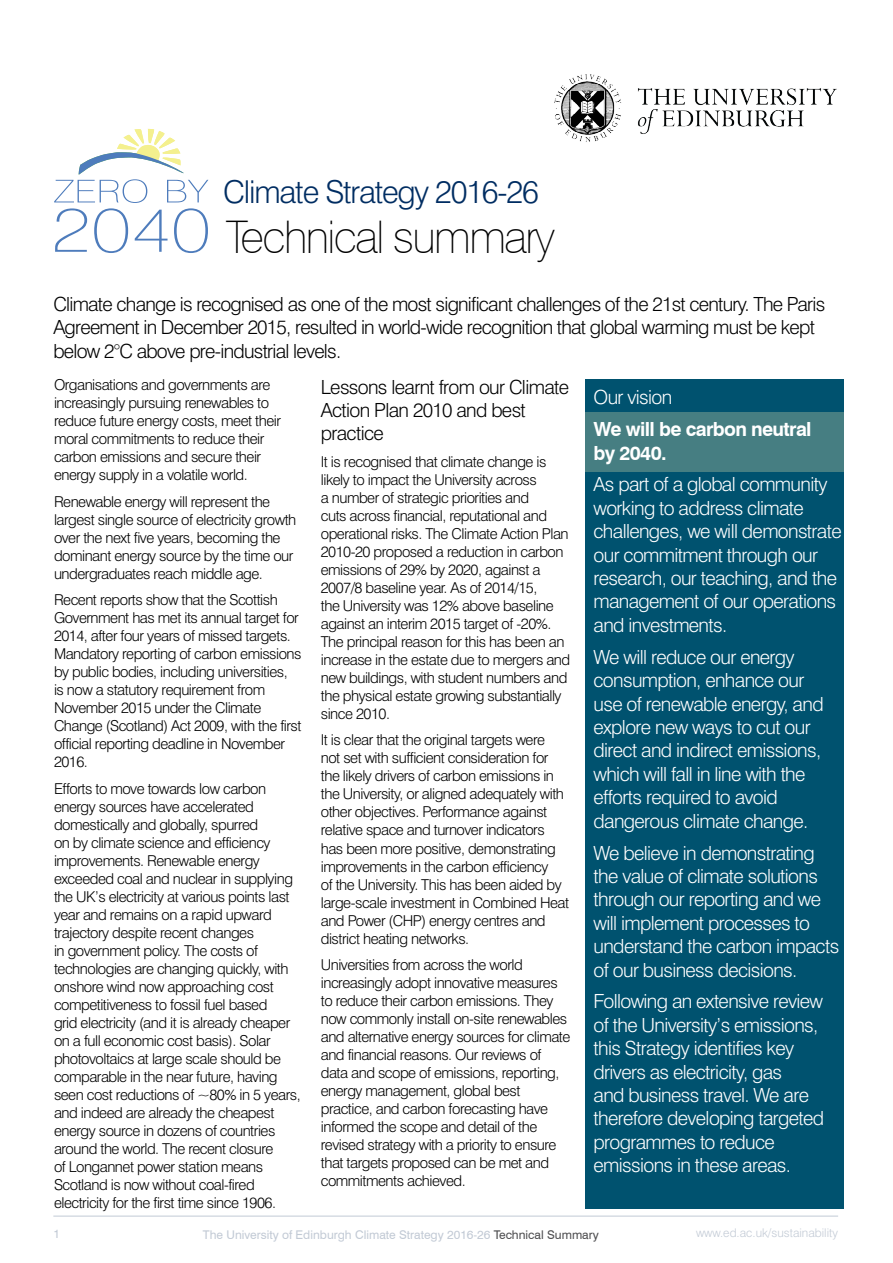
<style>
.page{position:relative;width:893px;height:1263px;background:#fff}
.page>*{position:absolute;margin:0;border:0;box-sizing:border-box;transform-origin:0 0}
.t1{font:100 45px "Swiss 721 BT";letter-spacing:-.04em;color:#000}
.t2{font:300 31.5px "Swiss 721 BT";letter-spacing:-.04em;color:#002d62}
.t3{font:300 19.5px/23.4px "Swiss 721 BT";letter-spacing:-.035em;color:#fff}
.t4{font:300 19.5px/23.4px "Swiss 721 BT";letter-spacing:-.04em;color:#000}
.t5{font:700 19.5px/23.4px "Swiss 721 BT";letter-spacing:-.035em;color:#fff}
.t6{font:300 15px/18px "Swiss 721 BT";letter-spacing:-.035em;color:#000}
.t7{font:12px "Swiss 721 BT";color:#c2cad5}
.t8{font:300 12px "Swiss 721 BT";color:#c2cad5}
.s1{color:#4d4d4f}
</style>
<div class="page">
<hr style="left:53px;top:1216px;width:785px;height:1px;background:#c2cad5">
<svg style="left:54px;top:129px;width:154px;height:124px"></svg>
<img style="left:554px;top:74px;width:283px;height:68px">
<div style="left:585px;top:380px;width:258px;height:829px;background:#00526f"></div>
<div style="left:585px;top:413px;width:258px;height:59px;background:#467e82"></div>
<h2 class="t2" style="left:223px;top:173px;width:317px">Climate Strategy 2016-26</h2>
<h1 class="t1" style="left:225px;top:209px;width:331px">Technical summary</h1>
<p class="t4" style="left:53px;top:292px;width:773px">Climate change is recognised as one of the most significant challenges of the 21st century. The Paris<br>Agreement in December 2015, resulted in world-wide recognition that global warming must be kept below 2°C above pre-industrial levels.</p>
<p class="t6" style="left:54px;top:376px;width:229px">Organisations and governments are increasingly pursuing renewables to reduce future energy costs, meet their moral commitments to reduce their carbon emissions and secure their energy supply in a volatile world.</p>
<p class="t6" style="left:54px;top:492px;width:244px">Renewable energy will represent the largest single source of electricity growth over the next five years, becoming the dominant energy source by the time our undergraduates reach middle age.</p>
<p class="t6" style="left:54px;top:591px;width:249px">Recent reports show that the Scottish Government has met its annual target for 2014, after four years of missed targets.<br>Mandatory reporting of carbon emissions by public bodies, including universities,<br>is now a statutory requirement from November 2015 under the Climate Change (Scotland) Act 2009, with the first official reporting deadline in November 2016.</p>
<p class="t6" style="left:54px;top:779px;width:248px">Efforts to move towards low carbon energy sources have accelerated domestically and globally, spurred<br>on by climate science and efficiency improvements. Renewable energy exceeded coal and nuclear in supplying the UK’s electricity at various points last year and remains on a rapid upward trajectory despite recent changes<br>in government policy. The costs of technologies are changing quickly, with onshore wind now approaching cost competitiveness to fossil fuel based<br>grid electricity (and it is already cheaper on a full economic cost basis). Solar photovoltaics at large scale should be comparable in the near future, having seen cost reductions of ~80% in 5 years, and indeed are already the cheapest energy source in dozens of countries around the world. The recent closure<br>of Longannet power station means Scotland is now without coal-fired electricity for the first time since 1906.</p>
<h3 class="t4" style="left:321px;top:375px;width:250px">Lessons learnt from our Climate<br>Action Plan 2010 and best practice</h3>
<p class="t6" style="left:321px;top:452px;width:251px">It is recognised that climate change is likely to impact the University across<br>a number of strategic priorities and<br>cuts across financial, reputational and operational risks. The Climate Action Plan 2010-20 proposed a reduction in carbon emissions of 29% by 2020, against a 2007/8 baseline year. As of 2014/15,<br>the University was 12% above baseline against an interim 2015 target of -20%.<br>The principal reason for this has been an increase in the estate due to mergers and new buildings, with student numbers and the physical estate growing substantially since 2010.</p>
<p class="t6" style="left:321px;top:731px;width:250px">It is clear that the original targets were<br>not set with sufficient consideration for the likely drivers of carbon emissions in the University, or aligned adequately with other objectives. Performance against relative space and turnover indicators has been more positive, demonstrating improvements in the carbon efficiency<br>of the University. This has been aided by large-scale investment in Combined Heat and Power (CHP) energy centres and district heating networks.</p>
<p class="t6" style="left:321px;top:955px;width:251px">Universities from across the world increasingly adopt innovative measures to reduce their carbon emissions. They now commonly install on-site renewables and alternative energy sources for climate and financial reasons. Our reviews of data and scope of emissions, reporting, energy management, global best practice, and carbon forecasting have informed the scope and detail of the revised strategy with a priority to ensure that targets proposed can be met and commitments achieved.</p>
<h3 class="t3" style="left:593px;top:385px;width:80px">Our vision</h3>
<h3 class="t5" style="left:593px;top:417px;width:220px">We will be carbon neutral by 2040.</h3>
<h3 class="t3" style="left:593px;top:473px;width:250px">As part of a global community working to address climate challenges, we will demonstrate our commitment through our research, our teaching, and the management of our operations and investments.</h3>
<h3 class="t3" style="left:593px;top:645px;width:232px">We will reduce our energy consumption, enhance our use of renewable energy, and explore new ways to cut our direct and indirect emissions, which will fall in line with the efforts required to avoid dangerous climate change.</h3>
<h3 class="t3" style="left:593px;top:841px;width:247px">We believe in demonstrating the value of climate solutions through our reporting and we will implement processes to understand the carbon impacts of our business decisions.</h3>
<h3 class="t3" style="left:593px;top:990px;width:232px">Following an extensive review of the University’s emissions, this Strategy identifies key drivers as electricity, gas<br>and business travel. We are therefore developing targeted programmes to reduce emissions in these areas.</h3>
<p class="t7" style="left:53px;top:1226px;width:8px">1</p>
<p class="t7" style="left:203px;top:1228px;width:397px">The University of Edinburgh Climate Strategy 2016-26 <span class="s1">Technical Summary</span></p>
<p class="t8" style="left:696px;top:1225px;width:143px">www.ed.ac.uk/sustainability</p>
</div>
